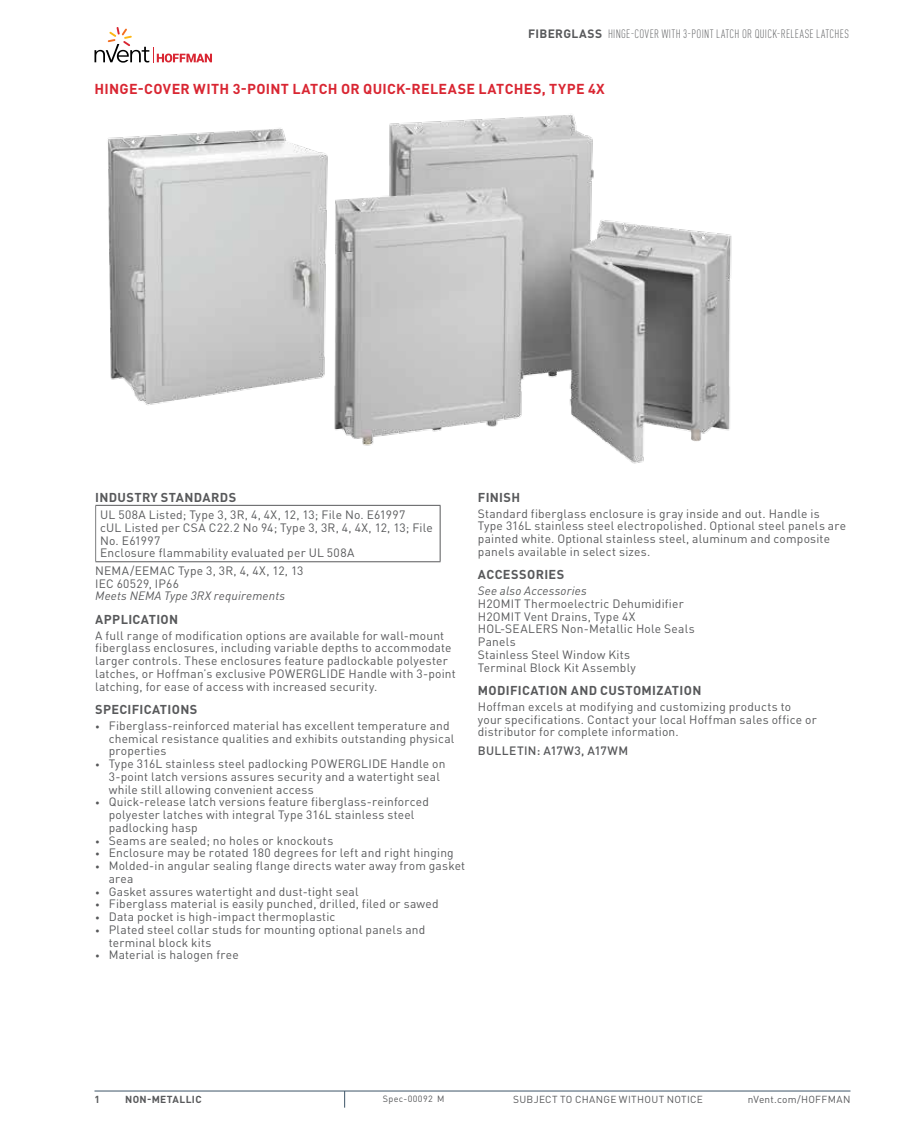
<style>
.page{position:relative;width:918px;height:1134px;background:#fff}
.page>*{position:absolute;margin:0;border:0;box-sizing:border-box;transform-origin:0 0}
.t1{font:700 14.25px "DIN Pro";letter-spacing:.02em;color:#d92632}
.t2{font:700 12.75px "DIN Pro";letter-spacing:.025em;color:#58595b}
.t3{font:12px/12.8px "DIN Pro";letter-spacing:.015em;color:#58595b}
.t4{font:300 condensed 12px "DIN Pro";letter-spacing:.03em;color:#58595b}
.t5{font:italic 12px "DIN Pro";letter-spacing:.015em;color:#58595b}
.t6{font:500 12px "DIN Pro";letter-spacing:.035em;color:#58595b}
.t7{font:10.2px "DIN Pro";letter-spacing:.025em;color:#58595b}
.t8{font:700 10.2px "DIN Pro";letter-spacing:.035em;color:#58595b}
.t9{font:9px "DIN Pro";letter-spacing:.04em;color:#58595b}
.s1{font-weight:700;font-stretch:normal}
.s2{font-size:9px}
</style>
<div class="page">
<svg style="left:95px;top:27px;width:117px;height:36px"></svg>
<hr style="left:94px;top:1091px;width:756px;height:1px;background:#3d5567">
<svg style="left:344px;top:1091px;width:1px;height:17px"></svg>
<img style="left:108px;top:115px;width:624px;height:349px">
<hr style="left:95px;top:505px;width:346px;height:1px;background:#58595b">
<hr style="left:95px;top:561px;width:346px;height:1px;background:#58595b">
<hr style="left:440px;top:506px;width:1px;height:55px;background:#58595b">
<p class="t4" style="left:528px;top:25px;width:322px"><span class="s1">FIBERGLASS</span> HINGE-COVER WITH 3-POINT LATCH OR QUICK-RELEASE LATCHES</p>
<p class="t1" style="left:95px;top:77px;width:512px">HINGE-COVER WITH 3-POINT LATCH OR QUICK-RELEASE LATCH ES, TYPE 4X</p>
<p class="t2" style="left:95px;top:486px;width:32px">INDUSTRY</p>
<p class="t2" style="left:161px;top:486px;width:9px">STA</p>
<p class="t2" style="left:185px;top:486px;width:52px">NDARDS</p>
<p class="t3" style="left:100px;top:507px;width:334px">UL 508A Listed; Type 3, 3R, 4, 4X, 12, 13; File No. E61997<br>cUL Listed per CSA C22.2 No 94; Type 3, 3R, 4, 4X, 12, 13; File No. E61997<br>Enclosure flammability evaluated per UL 508A</p>
<p class="t3" style="left:95px;top:563px;width:210px">NEMA/EEMAC Type 3, 3R, 4, 4X, 12, 13<br>IEC 60529, IP66</p>
<p class="t5" style="left:95px;top:587px;width:191px">Meets NEMA Type 3RX requirements</p>
<p class="t2" style="left:95px;top:608px;width:33px">APPLICATIO</p>
<p class="t2" style="left:169px;top:608px;width:11px">N</p>
<p class="t3" style="left:95px;top:628px;width:362px">A full range of modification options are available for wall-mount fiberglass enclosures, including variable depths to accommodate larger controls. These enclosures feature padlockable polyester latches, or Hoffman’s exclusive POWERGLIDE Handle with 3-point latching, for ease of access with increased security.</p>
<p class="t2" style="left:95px;top:699px;width:52px">SPECI FICATIO</p>
<p class="t2" style="left:180px;top:699px;width:18px">NS</p>
<p class="t3" style="left:109px;top:718px;width:347px;text-indent:-14px"><span class="s2">•</span> Fiberglass-reinforced material has excellent temperature and chemical resistance qualities and exhibits outstanding physical properties</p>
<p class="t3" style="left:109px;top:756px;width:338px;text-indent:-14px"><span class="s2">•</span> Type 316L stainless steel padlocking POWERGLIDE Handle on<br>3-point latch versions assures security and a watertight seal while still allowing convenient access</p>
<p class="t3" style="left:109px;top:795px;width:322px;text-indent:-14px"><span class="s2">•</span> Quick-release latch versions feature fiberglass-reinforced polyester latches with integral Type 316L stainless steel padlocking hasp</p>
<p class="t3" style="left:95px;top:833px;width:240px"><span class="s2">•</span> Seams are sealed; no holes or knockouts</p>
<p class="t3" style="left:95px;top:846px;width:360px"><span class="s2">•</span> Enclosure may be rotated 180 degrees for left and right hinging</p>
<p class="t3" style="left:109px;top:858px;width:358px;text-indent:-14px"><span class="s2">•</span> Molded-in angular sealing flange directs water away from gasket area</p>
<p class="t3" style="left:95px;top:884px;width:265px"><span class="s2">•</span> Gasket assures watertight and dust-tight seal</p>
<p class="t3" style="left:95px;top:897px;width:345px"><span class="s2">•</span> Fiberglass material is easily punched, drilled, filed or sawed</p>
<p class="t3" style="left:95px;top:909px;width:242px"><span class="s2">•</span> Data pocket is high-impact thermoplastic</p>
<p class="t3" style="left:109px;top:922px;width:318px;text-indent:-14px"><span class="s2">•</span> Plated steel collar studs for mounting optional panels and terminal block kits</p>
<p class="t3" style="left:95px;top:948px;width:145px"><span class="s2">•</span> Material is halogen free</p>
<p class="t2" style="left:478px;top:486px;width:44px">FINISH</p>
<p class="t3" style="left:478px;top:506px;width:370px">Standard fiberglass enclosure is gray inside and out. Handle is Type 316L stainless steel electropolished. Optional steel panels are painted white. Optional stainless steel, aluminum and composite panels available in select sizes.</p>
<p class="t2" style="left:478px;top:564px;width:9px">ACCESSORIES</p>
<p class="t5" style="left:478px;top:582px;width:110px">See also Accessories</p>
<p class="t3" style="left:478px;top:596px;width:218px">H2OMIT Thermoelectric Dehumidifier<br>H2OMIT Vent Drains, Type 4X<br>HOL-SEALERS Non-Metallic Hole Seals<br>Panels<br>Stainless Steel Window Kits<br>Terminal Block Kit Assembly</p>
<p class="t2" style="left:478px;top:680px;width:48px">MODIFICATIO</p>
<p class="t2" style="left:559px;top:680px;width:51px">N AND CUSTO</p>
<p class="t2" style="left:642px;top:680px;width:31px">MIZATIO</p>
<p class="t2" style="left:692px;top:680px;width:11px">N</p>
<p class="t3" style="left:478px;top:699px;width:340px">Hoffman excels at modifying and customizing products to your specifications. Contact your local Hoffman sales office or distributor for complete information.</p>
<p class="t6" style="left:478px;top:741px;width:152px">BULLETIN: A17W3, A17WM</p>
<p class="t8" style="left:94px;top:1091px;width:7px">1</p>
<p class="t8" style="left:125px;top:1091px;width:78px">NON-METALLIC</p>
<p class="t9" style="left:383px;top:1092px;width:63px">Spec-00092 M</p>
<p class="t7" style="left:513px;top:1091px;width:191px">SUBJECT TO CHANGE WITHOUT NOTICE</p>
<p class="t7" style="left:748px;top:1091px;width:104px">nVent.com/HOFFMAN</p>
</div>
